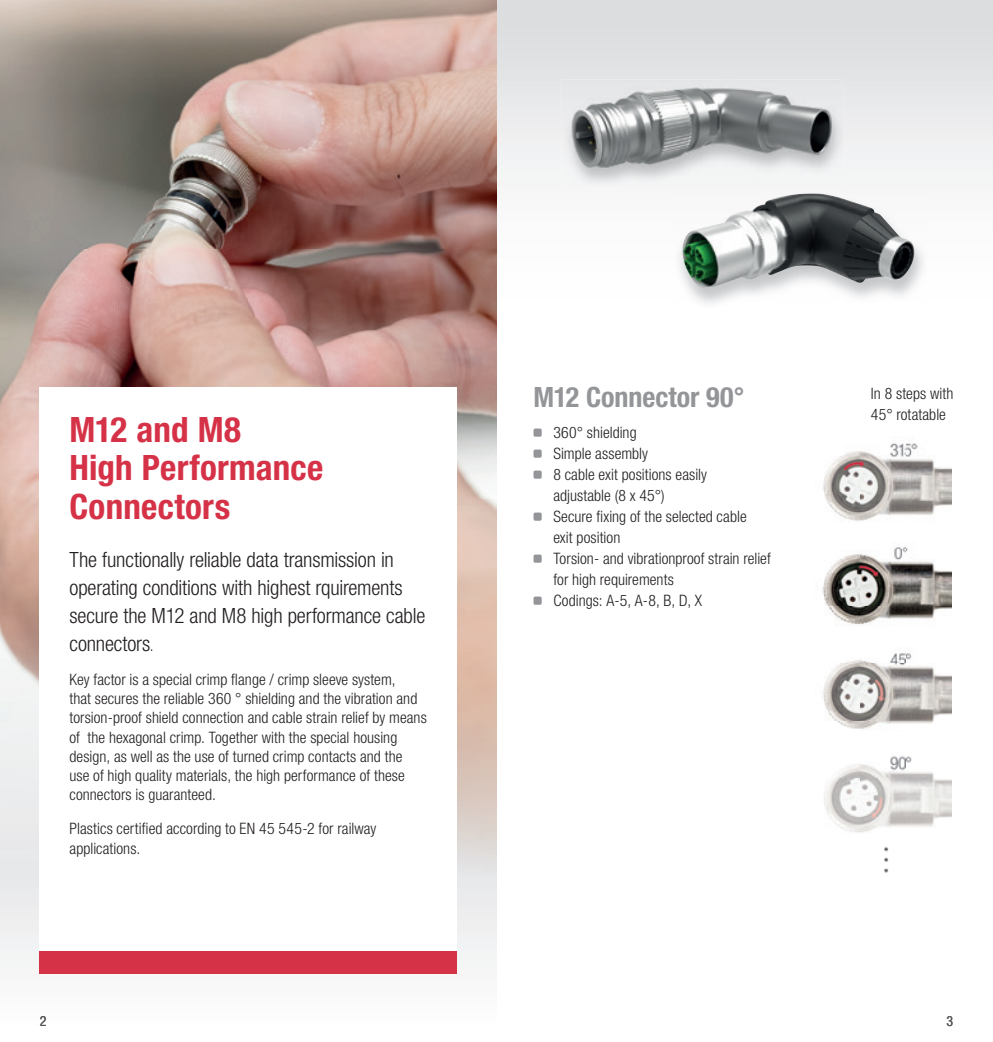
<style>
.page{position:relative;width:993px;height:1042px;background:#fff}
.page>*{position:absolute;margin:0;border:0;box-sizing:border-box;transform-origin:0 0}
.t1{font:700 condensed 35px/38.5px "Helvetica Neue LT";letter-spacing:.005em;color:#d63247}
.t2{font:700 condensed 28px "Helvetica Neue";color:#939598}
.t3{font:300 condensed 21px/28px "Helvetica Neue LT";letter-spacing:-.01em;color:#231f20}
.t4{font:300 condensed 15.75px/21px "Helvetica Neue LT";letter-spacing:.005em;color:#231f20}
.t5{font:condensed 14px "Helvetica Neue LT";color:#57585a}
.s1{font-size:15.75px}
</style>
<div class="page">
<img style="left:496px;top:0;width:496px;height:332px">
<div style="left:0;top:875px;width:496px;height:167px;background:linear-gradient(to bottom,#e8e7e9,#fffcfc)"></div>
<img style="left:0;top:0;width:496px;height:875px">
<div style="left:40px;top:387px;width:416px;height:586px;background:#fff"></div>
<div style="left:40px;top:951px;width:416px;height:22px;background:#d63247"></div>
<img style="left:822px;top:443px;width:129px;height:430px">
<img style="left:564px;top:87px;width:280px;height:100px">
<div style="left:561px;top:79px;width:280px;height:98px;background:#e5e6e8"></div>
<img style="left:564px;top:87px;width:277px;height:90px">
<img style="left:674px;top:192px;width:253px;height:117px">
<img style="left:675px;top:193px;width:241px;height:97px">
<div style="left:533px;top:428px;width:8px;height:9px;background:#939598;border-radius:2px"></div>
<div style="left:533px;top:449px;width:8px;height:9px;background:#939598;border-radius:2px"></div>
<div style="left:533px;top:470px;width:8px;height:9px;background:#939598;border-radius:2px"></div>
<div style="left:533px;top:512px;width:8px;height:9px;background:#939598;border-radius:2px"></div>
<div style="left:533px;top:554px;width:8px;height:9px;background:#939598;border-radius:2px"></div>
<div style="left:533px;top:596px;width:8px;height:9px;background:#939598;border-radius:2px"></div>
<h1 class="t1" style="left:69px;top:410px;width:255px">M12 and M8<br>High Performance<br>Connectors</h1>
<h3 class="t3" style="left:69px;top:545px;width:357px">The functionally reliable data transmission in operating conditions with highest rquirements secure the M12 and M8 high performance cable connectors<span class="s1">.</span></h3>
<p class="t4" style="left:69px;top:669px;width:358px;line-height:19.2px">Key factor is a special crimp flange / crimp sleeve system,<br>that secures the reliable 360 ° shielding and the vibration and torsion-proof shield connection and cable strain relief by means of the hexagonal crimp. Together with the special housing design, as well as the use of turned crimp contacts and the<br>use of high quality materials, the high performance of these connectors is guaranteed.</p>
<p class="t4" style="left:69px;top:819px;width:308px;line-height:19.2px">Plastics certified according to EN 45 545-2 for railway applications.</p>
<h2 class="t2" style="left:533px;top:380px;width:213px">M12 Connector 90°</h2>
<p class="t4" style="left:553px;top:422px;width:219px">360° shielding<br>Simple assembly<br>8 cable exit positions easily<br>adjustable (8 x 45°)<br>Secure fixing of the selected cable<br>exit position<br>Torsion- and vibrationproof strain relief for high requirements<br>Codings: A-5, A-8, B, D, X</p>
<p class="t4" style="left:870px;top:383px;width:84px">In 8 steps with<br>45° rotatable</p>
<p class="t5" style="left:40px;top:1012px;width:8px">2</p>
<p class="t5" style="left:946px;top:1012px;width:8px">3</p>
</div>
